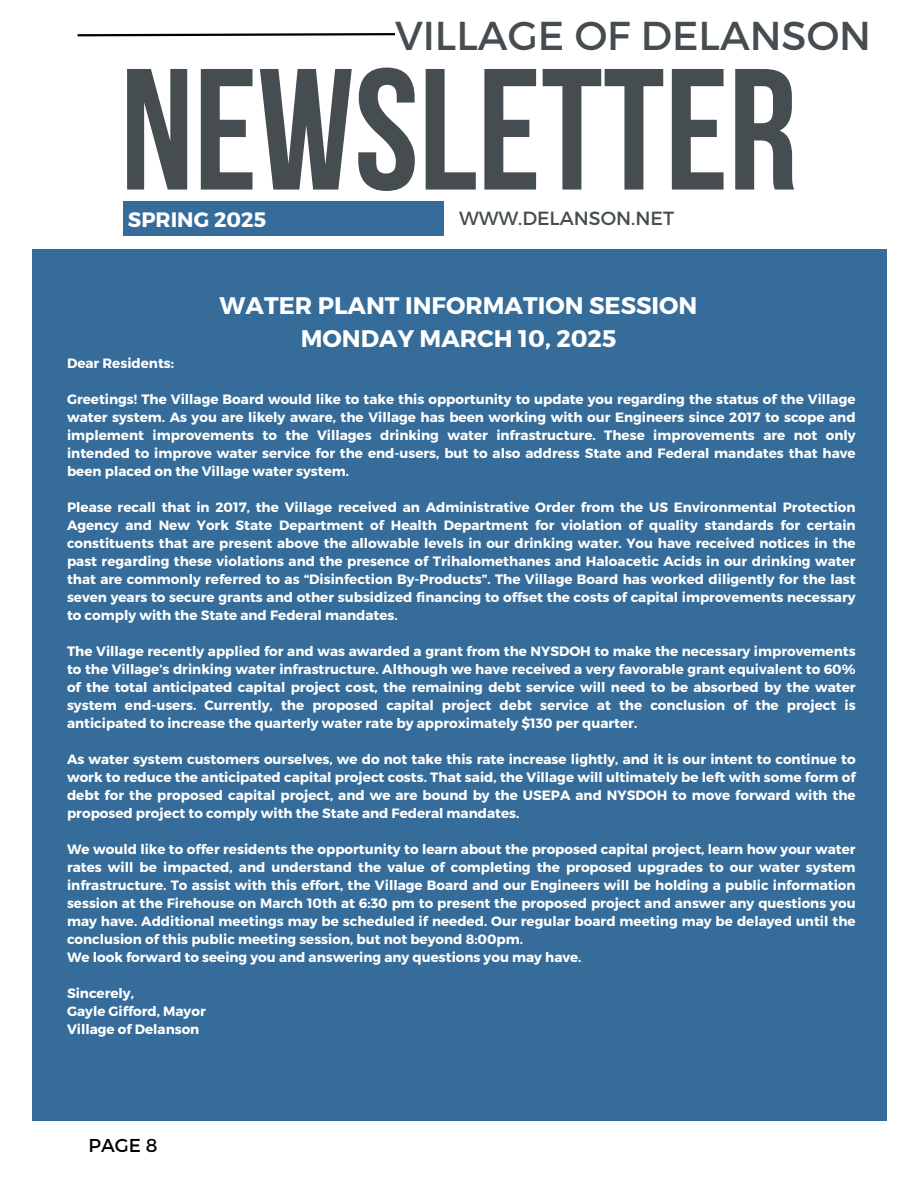
<style>
.page{position:relative;width:918px;height:1188px;background:#fff}
.page>*{position:absolute;margin:0;border:0;box-sizing:border-box;transform-origin:0 0}
.t1{font:172.35px "Bebas Neue Cyrillic";color:#464d50}
.t2{font:40.35px "Montserrat";color:#464d50}
.t3{font:700 24px/32.7px "Montserrat";color:#fff;text-align:center}
.t4{font:700 20.85px "Montserrat";color:#fff}
.t5{font:19.05px "Montserrat";color:#464d50}
.t6{font:18.6px "Montserrat";color:#000}
.t7{font:700 13.5px/18px "Montserrat";color:#fff;text-align:justify}
</style>
<div class="page">
<svg style="left:77px;top:33px;width:318px;height:4px"></svg>
<div style="left:123px;top:202px;width:320px;height:34px;background:#356c9a"></div>
<div style="left:32px;top:250px;width:854px;height:871px;background:#356c9a"></div>
<p class="t2" style="left:395px;top:9px;width:478px">VILLAGE OF DELANSON</p>
<h2 class="t1" style="left:120px;top:60px;width:679px">NEWSLETTER</h2>
<p class="t4" style="left:128px;top:206px;width:140px">SPRING 2025</p>
<p class="t5" style="left:459px;top:206px;width:217px">WWW.DELANSON.NET</p>
<p class="t3" style="left:220px;top:288px;width:479px">WATER PLANT INFORMATION SESSION<br>MONDAY MARCH 10, 2025</p>
<p class="t7" style="left:67px;top:354px;width:109px">Dear Residents:</p>
<h1 class="t7" style="left:67px;top:390px;width:790px">Greetings! The Village Board would like to take this opportunity to update you regarding the status of the Village water system. As you are likely aware, the Village has been working with our Engineers since 2017 to scope and implement improvements to the Villages drinking water infrastructure. These improvements are not only intended to improve water service for the end-users, but to also address State and Federal mandates that have been placed on the Village water system.</h1>
<h4 class="t7" style="left:67px;top:498px;width:790px">Please recall that in 2017, the Village received an Administrative Order from the US Environmental Protection Agency and New York State Department of Health Department for violation of quality standards for certain constituents that are present above the allowable levels in our drinking water. You have received notices in the past regarding these violations and the presence of Trihalomethanes and Haloacetic Acids in our drinking water that are commonly referred to as “Disinfection By-Products”. The Village Board has worked diligently for the last seven years to secure grants and other subsidized financing to offset the costs of capital improvements necessary to comply with the State and Federal mandates.</h4>
<h5 class="t7" style="left:67px;top:642px;width:790px">The Village recently applied for and was awarded a grant from the NYSDOH to make the necessary improvements to the Village’s drinking water infrastructure. Although we have received a very favorable grant equivalent to 60% of the total anticipated capital project cost, the remaining debt service will need to be absorbed by the water system end-users. Currently, the proposed capital project debt service at the conclusion of the project is anticipated to increase the quarterly water rate by approximately $130 per quarter.</h5>
<h3 class="t7" style="left:67px;top:750px;width:790px">As water system customers ourselves, we do not take this rate increase lightly, and it is our intent to continue to work to reduce the anticipated capital project costs. That said, the Village will ultimately be left with some form of debt for the proposed capital project, and we are bound by the USEPA and NYSDOH to move forward with the proposed project to comply with the State and Federal mandates.</h3>
<p class="t7" style="left:67px;top:840px;width:790px">We would like to offer residents the opportunity to learn about the proposed capital project, learn how your water rates will be impacted, and understand the value of completing the proposed upgrades to our water system infrastructure. To assist with this effort, the Village Board and our Engineers will be holding a public information session at the Firehouse on March 10th at 6:30 pm to present the proposed project and answer any questions you may have. Additional meetings may be scheduled if needed. Our regular board meeting may be delayed until the conclusion of this public meeting session, but not beyond 8:00pm.</p>
<p class="t7" style="left:67px;top:948px;width:516px">We look forward to seeing you and answering any questions you may have.</p>
<p class="t7" style="left:67px;top:984px;width:69px">Sincerely,</p>
<p class="t7" style="left:67px;top:1002px;width:140px">Gayle Gifford, Mayor</p>
<p class="t7" style="left:67px;top:1020px;width:134px">Village of Delanson</p>
<p class="t6" style="left:88px;top:1133px;width:71px">PAGE 8</p>
</div>
